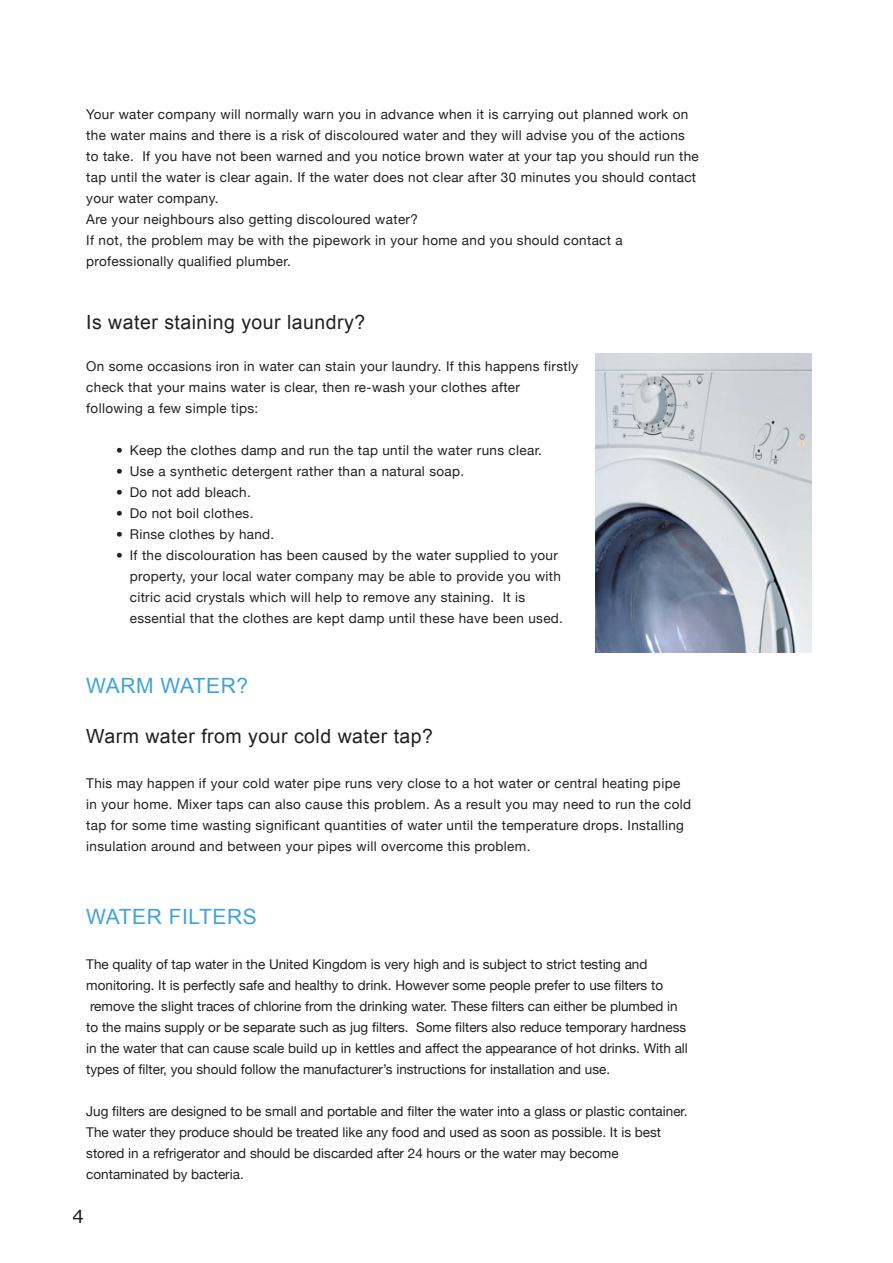
<style>
.page{position:relative;width:893px;height:1263px;background:#fff}
.page>*{position:absolute;margin:0;border:0;box-sizing:border-box;transform-origin:0 0}
.t1{font:21px "Arial";letter-spacing:.025em;color:#41a2da}
.t2{font:19.5px "Arial";letter-spacing:.025em;color:#231f20}
.t3{font:18px "Verdana";color:#231f20}
.t4{font:13.5px/21px "Helvetica Neue";letter-spacing:.025em;color:#231f20}
.t5{font:13.5px/21px "Helvetica Neue";color:#231f20}
</style>
<div class="page">
<img style="left:596px;top:353px;width:216px;height:300px">
<p class="t4" style="left:86px;top:103px;width:614px">Your water company will normally warn you in advance when it is carrying out planned work on the water mains and there is a risk of discoloured water and they will advise you of the actions to take. If you have not been warned and you notice brown water at your tap you should run the tap until the water is clear again. If the water does not clear after 30 minutes you should contact your water company.<br>Are your neighbours also getting discoloured water?<br>If not, the problem may be with the pipework in your home and you should contact a professionally qualified plumber.</p>
<h2 class="t2" style="left:86px;top:311px;width:281px">Is water staining your laundry?</h2>
<p class="t4" style="left:86px;top:355px;width:493px">On some occasions iron in water can stain your laundry. If this happens firstly check that your mains water is clear, then re-wash your clothes after following a few simple tips:</p>
<p class="t4" style="left:116px;top:439px;width:427px">• Keep the clothes damp and run the tap until the water runs clear.</p>
<p class="t4" style="left:116px;top:460px;width:349px">• Use a synthetic detergent rather than a natural soap.</p>
<p class="t4" style="left:116px;top:481px;width:136px">• Do not add bleach.</p>
<p class="t4" style="left:116px;top:502px;width:139px">• Do not boil clothes.</p>
<p class="t4" style="left:116px;top:523px;width:160px">• Rinse clothes by hand.</p>
<p class="t4" style="left:130px;top:544px;width:435px;text-indent:-14px">• If the discolouration has been caused by the water supplied to your property, your local water company may be able to provide you with citric acid crystals which will help to remove any staining. It is essential that the clothes are kept damp until these have been used.</p>
<h1 class="t1" style="left:86px;top:674px;width:163px">WARM WATER?</h1>
<h2 class="t2" style="left:86px;top:725px;width:348px">Warm water from your cold water tap?</h2>
<p class="t4" style="left:86px;top:772px;width:606px">This may happen if your cold water pipe runs very close to a hot water or central heating pipe in your home. Mixer taps can also cause this problem. As a result you may need to run the cold tap for some time wasting significant quantities of water until the temperature drops. Installing insulation around and between your pipes will overcome this problem.</p>
<h1 class="t1" style="left:86px;top:905px;width:172px">WATER FILTERS</h1>
<p class="t5" style="left:86px;top:954px;width:603px">The quality of tap water in the United Kingdom is very high and is subject to strict testing and monitoring. It is perfectly safe and healthy to drink. However some people prefer to use filters to remove the slight traces of chlorine from the drinking water. These filters can either be plumbed in to the mains supply or be separate such as jug filters. Some filters also reduce temporary hardness in the water that can cause scale build up in kettles and affect the appearance of hot drinks. With all types of filter, you should follow the manufacturer’s instructions for installation and use.</p>
<p class="t5" style="left:86px;top:1101px;width:603px">Jug filters are designed to be small and portable and filter the water into a glass or plastic container.<br>The water they produce should be treated like any food and used as soon as possible. It is best stored in a refrigerator and should be discarded after 24 hours or the water may become contaminated by bacteria.</p>
<h3 class="t3" style="left:73px;top:1205px;width:13px">4</h3>
</div>
